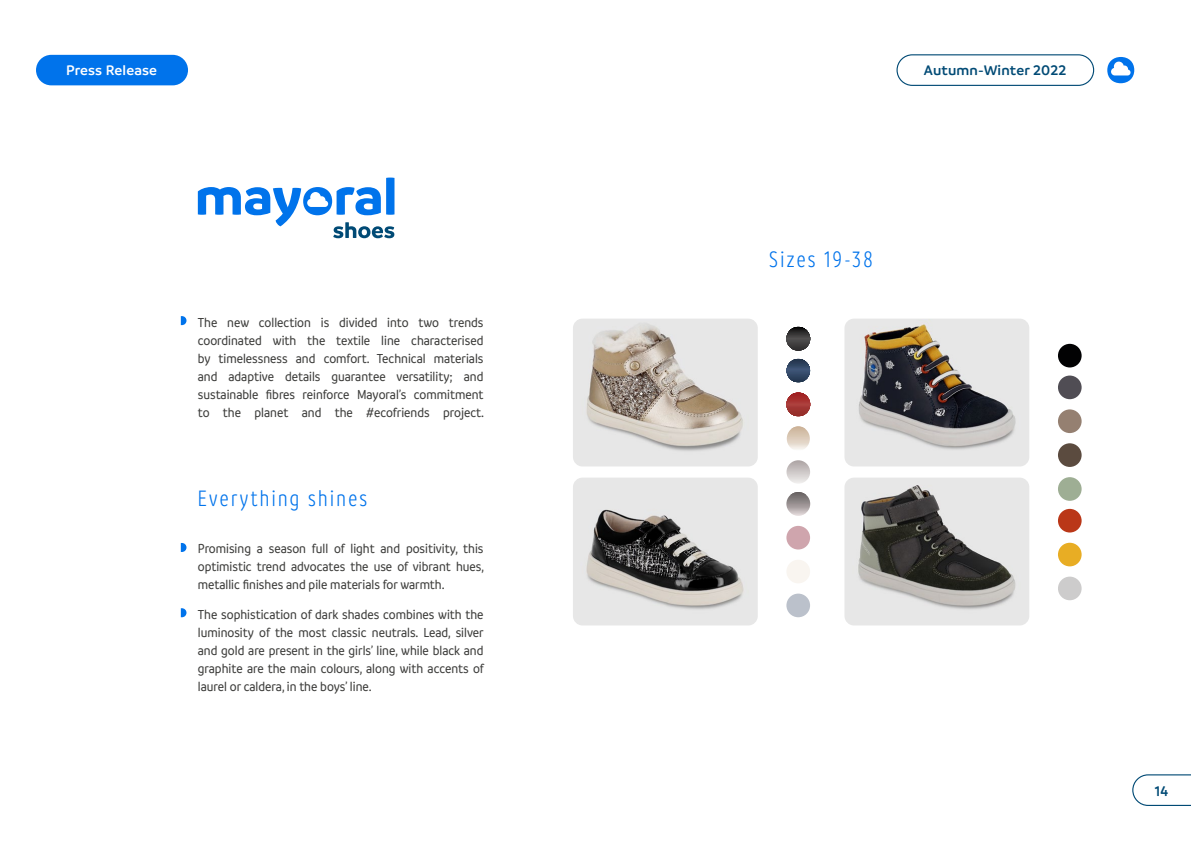
<style>
.page{position:relative;width:1191px;height:842px;background:#fff}
.page>*{position:absolute;margin:0;border:0;box-sizing:border-box;transform-origin:0 0}
.t1{font:300 condensed 24px "Branding SF";letter-spacing:.1em;color:#0073eb}
.t2{font:600 14.8px "Branding";letter-spacing:.01em;color:#004a75}
.t3{font:600 14.8px "Branding";letter-spacing:.01em;color:#fff}
.t4{font:500 condensed 14px/18px "Branding SF";color:#3d3d3b;text-align:justify}
</style>
<div class="page">
<div style="left:896px;top:54px;width:198px;height:32px;border:1px solid #004a75;border-radius:15px"></div>
<div style="left:36px;top:55px;width:152px;height:30px;background:#0073eb;border-radius:15px"></div>
<svg style="left:1132px;top:774px;width:59px;height:32px"></svg>
<svg style="left:1107px;top:57px;width:27px;height:26px"></svg>
<svg style="left:181px;top:316px;width:5px;height:9px"></svg>
<svg style="left:181px;top:608px;width:5px;height:9px"></svg>
<svg style="left:181px;top:543px;width:5px;height:9px"></svg>
<img style="left:573px;top:478px;width:185px;height:147px">
<img style="left:573px;top:319px;width:185px;height:147px">
<img style="left:844px;top:319px;width:185px;height:147px">
<img style="left:844px;top:478px;width:185px;height:147px">
<div style="left:1058px;top:344px;width:23px;height:23px;background:#020203;border-radius:50%"></div>
<div style="left:1058px;top:477px;width:23px;height:24px;background:#9eae94;border-radius:50%"></div>
<div style="left:1058px;top:376px;width:23px;height:23px;background:#504d54;border-radius:50%"></div>
<div style="left:1058px;top:509px;width:23px;height:23px;background:#ba3718;border-radius:50%"></div>
<div style="left:1058px;top:443px;width:23px;height:24px;background:#5b4b3f;border-radius:50%"></div>
<div style="left:1058px;top:577px;width:23px;height:23px;background:#cdcccc;border-radius:50%"></div>
<div style="left:1058px;top:409px;width:23px;height:24px;background:#958071;border-radius:50%"></div>
<div style="left:1058px;top:543px;width:23px;height:23px;background:#e8ad24;border-radius:50%"></div>
<svg style="left:198px;top:178px;width:196px;height:60px"></svg>
<div style="left:786px;top:560px;width:24px;height:23px;background:#f9f5f0;border-radius:50%"></div>
<div style="left:786px;top:594px;width:24px;height:23px;background:#bbc1cb;border-radius:50%"></div>
<div style="left:786px;top:526px;width:24px;height:23px;background:#cfa5ad;border-radius:50%"></div>
<svg style="left:786px;top:327px;width:24px;height:24px"></svg>
<svg style="left:786px;top:359px;width:24px;height:24px"></svg>
<svg style="left:786px;top:392px;width:24px;height:25px"></svg>
<img style="left:786px;top:426px;width:24px;height:24px">
<svg style="left:786px;top:460px;width:24px;height:24px"></svg>
<hr style="left:786px;top:492px;width:24px;height:2px;background:#605a5a">
<hr style="left:786px;top:513px;width:24px;height:3px;background:#e9e1e1">
<img style="left:786px;top:492px;width:24px;height:24px;border-radius:12px">
<p class="t3" style="left:66px;top:62px;width:92px">Press Release</p>
<p class="t2" style="left:924px;top:62px;width:144px">Autumn-Winter 2022</p>
<p class="t4" style="left:198px;top:313px;width:288px">The new collection is divided into two trends coordinated with the textile line characterised by timelessness and comfort. Technical materials and adaptive details guarantee versatility; and sustainable fibres reinforce Mayoral’s commitment to the planet and the #ecofriends project.</p>
<h1 class="t1" style="left:198px;top:486px;width:171px">Everything shines</h1>
<p class="t4" style="left:198px;top:540px;width:288px">Promising a season full of light and positivity, this optimistic trend advocates the use of vibrant hues, metallic finishes and pile materials for warmth.</p>
<p class="t4" style="left:198px;top:605px;width:287px">The sophistication of dark shades combines with the luminosity of the most classic neutrals. Lead, silver and gold are present in the girls’ line, while black and graphite are the main colours, along with accents of laurel or caldera, in the boys’ line.</p>
<h1 class="t1" style="left:769px;top:247px;width:105px">Sizes 19-38</h1>
<p class="t2" style="left:1154px;top:783px;width:15px">14</p>
</div>
